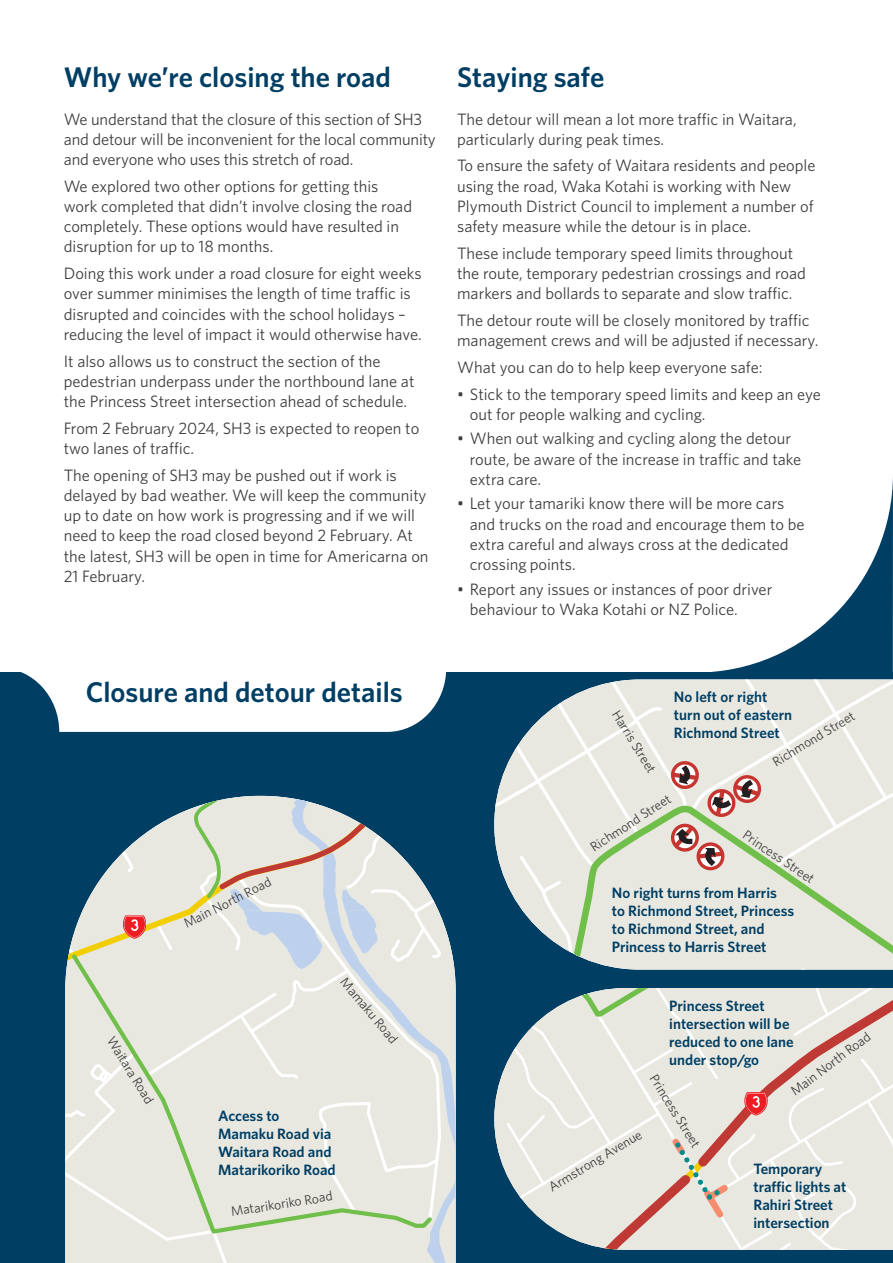
<style>
.page{position:relative;width:893px;height:1263px;background:#fff}
.page>*{position:absolute;margin:0;border:0;box-sizing:border-box;transform-origin:0 0}
.Subhead_1{font:600 28.5px "Whitney";color:#003e64}
.body{font:16.5px/20.2px "Whitney";color:#3e3e3f}
.Pop_out_copy{font:600 15px/18px "Whitney";color:#003e64}
.Body_copy{font:600 15px/18px "Whitney";color:#003e64}
.Road_names{font:13.5px "Whitney";color:#3e3e3f}
</style>
<div class="page">
<div style="left:0;top:672px;width:893px;height:591px;background:#003e64"></div>
<svg style="left:494px;top:679px;width:399px;height:290px"></svg>
<svg style="left:494px;top:988px;width:399px;height:262px"></svg>
<svg style="left:65px;top:796px;width:391px;height:467px"></svg>
<svg style="left:711px;top:479px;width:182px;height:193px"></svg>
<svg style="left:21px;top:672px;width:425px;height:60px"></svg>
<p class="Subhead_1" style="left:64px;top:58px;width:329px">Why we’re closing the road</p>
<p class="body" style="left:64px;top:108px;width:374px">We understand that the closure of this section of SH3 and detour will be inconvenient for the local community and everyone who uses this stretch of road.</p>
<p class="body" style="left:64px;top:175px;width:350px">We explored two other options for getting this work completed that didn’t involve closing the road completely. These options would have resulted in disruption for up to 18 months.</p>
<p class="body" style="left:64px;top:263px;width:359px">Doing this work under a road closure for eight weeks over summer minimises the length of time traffic is disrupted and coincides with the school holidays – reducing the level of impact it would otherwise have.</p>
<p class="body" style="left:64px;top:350px;width:352px">It also allows us to construct the section of the pedestrian underpass under the northbound lane at the Princess Street intersection ahead of schedule.</p>
<p class="body" style="left:64px;top:417px;width:357px">From 2 February 2024, SH3 is expected to reopen to two lanes of traffic.</p>
<p class="body" style="left:64px;top:464px;width:366px">The opening of SH3 may be pushed out if work is delayed by bad weather. We will keep the community up to date on how work is progressing and if we will need to keep the road closed beyond 2 February. At the latest, SH3 will be open in time for Americarna on 21 February.</p>
<p class="Subhead_1" style="left:457px;top:58px;width:149px">Staying safe</p>
<p class="body" style="left:457px;top:108px;width:341px">The detour will mean a lot more traffic in Waitara, particularly during peak times.</p>
<p class="body" style="left:457px;top:155px;width:360px">To ensure the safety of Waitara residents and people using the road, Waka Kotahi is working with New Plymouth District Council to implement a number of safety measure while the detour is in place.</p>
<p class="body" style="left:457px;top:243px;width:350px">These include temporary speed limits throughout the route, temporary pedestrian crossings and road markers and bollards to separate and slow traffic.</p>
<p class="body" style="left:457px;top:310px;width:363px">The detour route will be closely monitored by traffic management crews and will be adjusted if necessary.</p>
<p class="body" style="left:457px;top:357px;width:307px">What you can do to help keep everyone safe:</p>
<p class="body" style="left:470px;top:383px;width:353px;text-indent:-13px">• Stick to the temporary speed limits and keep an eye out for people walking and cycling.</p>
<p class="body" style="left:470px;top:428px;width:333px;text-indent:-13px">• When out walking and cycling along the detour route, be aware of the increase in traffic and take extra care.</p>
<p class="body" style="left:470px;top:493px;width:336px;text-indent:-13px">• Let your tamariki know there will be more cars and trucks on the road and encourage them to be extra careful and always cross at the dedicated crossing points.</p>
<p class="body" style="left:470px;top:578px;width:304px;text-indent:-13px">• Report any issues or instances of poor driver behaviour to Waka Kotahi or NZ Police.</p>
<p class="Subhead_1" style="left:86px;top:673px;width:318px">Closure and detour details</p>
<p class="Road_names" style="left:118px;top:1033px;width:78px;rotate:58deg">Waitara Road</p>
<p class="Road_names" style="left:180px;top:916px;width:98px;rotate:-27deg">Main North Road</p>
<p class="Road_names" style="left:350px;top:973px;width:83px;rotate:50deg">Mamaku Road</p>
<p class="Pop_out_copy" style="left:218px;top:1107px;width:119px">Access to<br>Mamaku Road via<br>Waitara Road and<br>Matarikoriko Road</p>
<p class="Road_names" style="left:230px;top:1203px;width:104px;rotate:-9deg">Matarikoriko Road</p>
<p class="Body_copy" style="left:674px;top:687px;width:120px">No left or right turn out of eastern<br>Richmond Street</p>
<p class="Road_names" style="left:623px;top:706px;width:72px;rotate:58deg">Harris Street</p>
<p class="Road_names" style="left:769px;top:755px;width:95px;rotate:-31deg">Richmond Street</p>
<p class="Road_names" style="left:587px;top:840px;width:95px;rotate:-33deg">Richmond Street</p>
<p class="Road_names" style="left:749px;top:826px;width:85px;rotate:34deg">Princess Street</p>
<p class="Pop_out_copy" style="left:612px;top:884px;width:184px">No right turns from Harris<br>to Richmond Street, Princess to Richmond Street, and<br>Princess to Harris Street</p>
<p class="Pop_out_copy" style="left:669px;top:997px;width:126px">Princess Street intersection will be reduced to one lane under stop/go</p>
<p class="Road_names" style="left:787px;top:1085px;width:98px;rotate:-37deg">Main North Road</p>
<p class="Road_names" style="left:661px;top:1071px;width:85px;rotate:58deg">Princess Street</p>
<p class="Road_names" style="left:545px;top:1180px;width:108px;rotate:-31deg">Armstrong Avenue</p>
<p class="Pop_out_copy" style="left:753px;top:1159px;width:94px">Temporary traffic lights at<br>Rahiri Street intersection</p>
</div>
